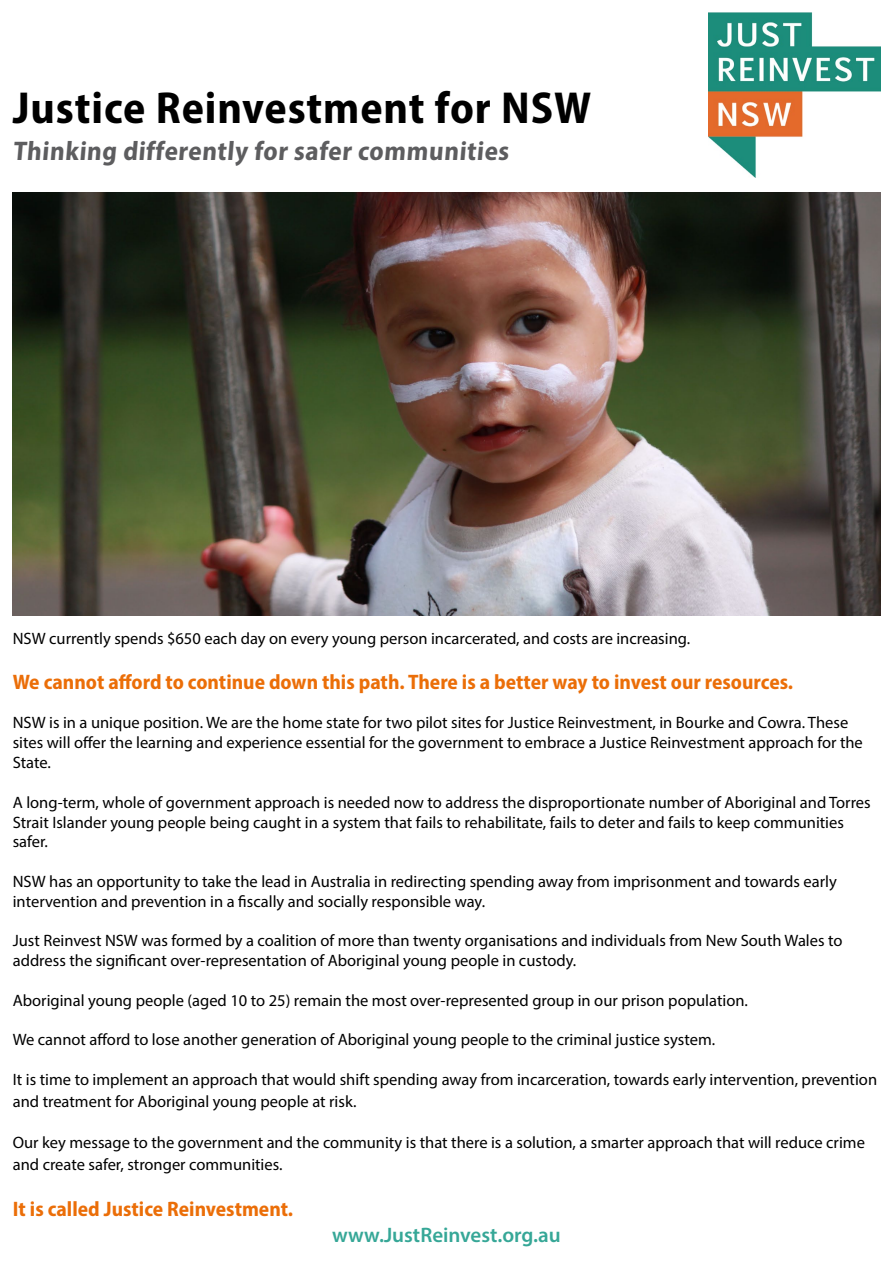
<style>
.page{position:relative;width:893px;height:1263px;background:#fff}
.page>*{position:absolute;margin:0;border:0;box-sizing:border-box;transform-origin:0 0}
.t1{font:700 semi-condensed 45px "Myriad Pro";letter-spacing:.02em;color:#000}
.t2{font:700 semi-condensed 27px "Myriad Pro";letter-spacing:.01em;color:#5d5d5f}
.t3{font:700 semi-condensed 21px "Myriad Pro";color:#eb6e08}
.t4{font:600 21px "Myriad Pro";color:#36a797}
.t5{font:16.5px/19.8px "Myriad Pro";color:#000}
</style>
<div class="page">
<img style="left:13px;top:192px;width:867px;height:423px">
<img style="left:708px;top:13px;width:172px;height:165px">
<h1 class="t1" style="left:13px;top:79px;width:580px">Justice Reinvestment for NSW</h1>
<h2 class="t2" style="left:13px;top:133px;width:500px">Thinking differently for safer communities</h2>
<p class="t5" style="left:13px;top:628px;width:679px">NSW currently spends $650 each day on every young person incarcerated, and costs are increasing.</p>
<p class="t3" style="left:13px;top:668px;width:782px">We cannot afford to continue down this path. There is a better way to invest our resources.</p>
<p class="t5" style="left:13px;top:713px;width:852px">NSW is in a unique position. We are the home state for two pilot sites for Justice Reinvestment, in Bourke and Cowra. These sites will offer the learning and experience essential for the government to embrace a Justice Reinvestment approach for the<br>State.</p>
<p class="t5" style="left:13px;top:792px;width:859px">A long-term, whole of government approach is needed now to address the disproportionate number of Aboriginal and Torres<br>Strait Islander young people being caught in a system that fails to rehabilitate, fails to deter and fails to keep communities safer.</p>
<p class="t5" style="left:13px;top:871px;width:826px">NSW has an opportunity to take the lead in Australia in redirecting spending away from imprisonment and towards early intervention and prevention in a fiscally and socially responsible way.</p>
<p class="t5" style="left:13px;top:931px;width:831px">Just Reinvest NSW was formed by a coalition of more than twenty organisations and individuals from New South Wales to address the significant over-representation of Aboriginal young people in custody.</p>
<p class="t5" style="left:13px;top:990px;width:737px">Aboriginal young people (aged 10 to 25) remain the most over-represented group in our prison population.</p>
<p class="t5" style="left:13px;top:1030px;width:704px">We cannot afford to lose another generation of Aboriginal young people to the criminal justice system.</p>
<p class="t5" style="left:13px;top:1068px;width:866px;line-height:21.6px">It is time to implement an approach that would shift spending away from incarceration, towards early intervention, prevention and treatment for Aboriginal young people at risk.</p>
<p class="t5" style="left:13px;top:1131px;width:854px;line-height:21.6px">Our key message to the government and the community is that there is a solution, a smarter approach that will reduce crime and create safer, stronger communities.</p>
<p class="t3" style="left:13px;top:1196px;width:282px">It is called Justice Reinvestment.</p>
<p class="t4" style="left:332px;top:1221px;width:230px">www.JustReinvest.org.au</p>
</div>
